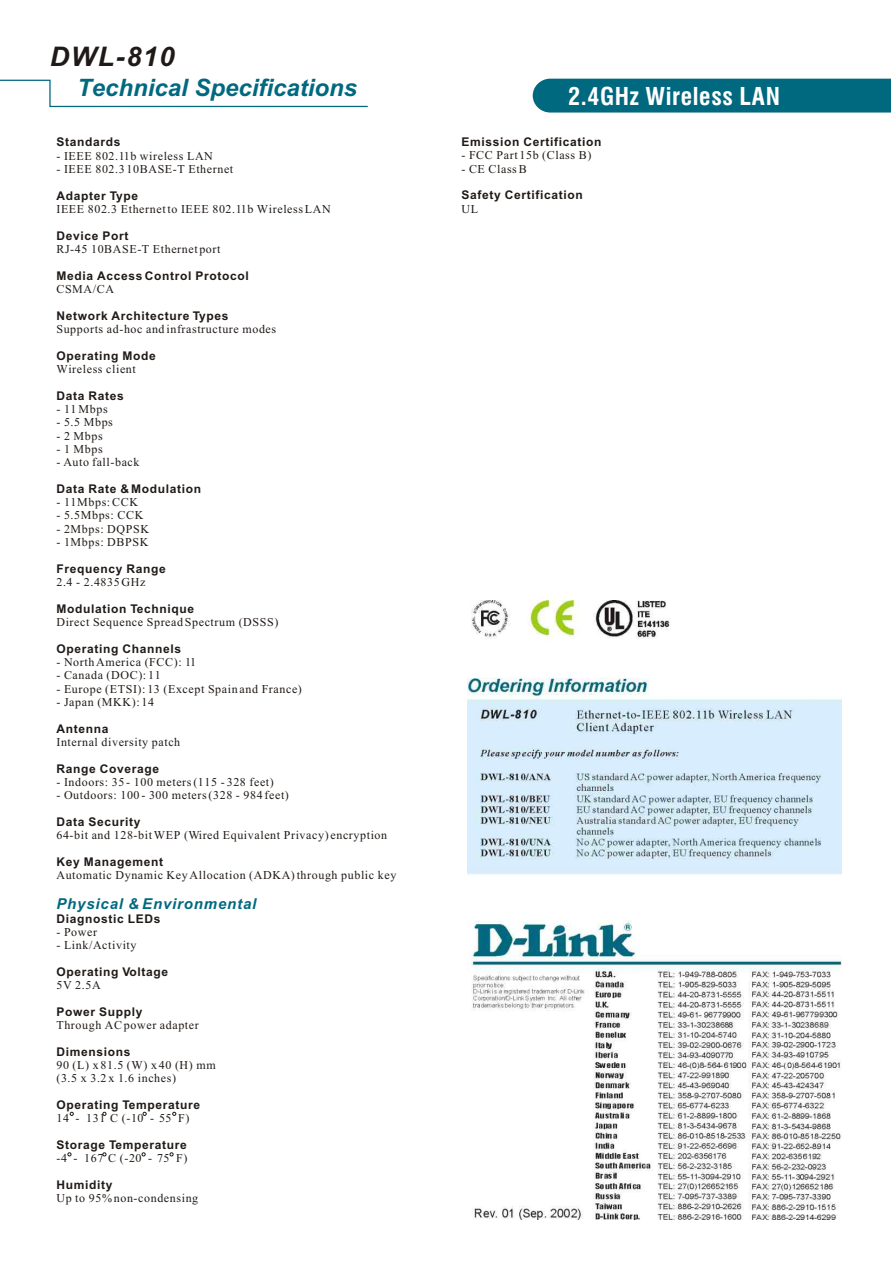
<style>
.page{position:relative;width:891px;height:1263px;background:#fff}
.page>*{position:absolute;margin:0;border:0;box-sizing:border-box;transform-origin:0 0}
.t1{font:italic 700 27px "Arial";letter-spacing:.055em;color:#1f1a17}
.t2{font:italic 700 24px "Arial";color:#006980}
.t3{font:700 24px "Swis 721 Cn BT";letter-spacing:.025em;color:#fff}
.t4{font:italic 700 15px "Arial";letter-spacing:.055em;color:#006980}
.t5{font:12px/13.4px "Times New Roman";letter-spacing:.05em;color:#1f1a17}
.t6{font:700 12px "Arial";letter-spacing:.055em;color:#1f1a17}
</style>
<div class="page">
<svg style="left:532px;top:78px;width:359px;height:35px"></svg>
<svg style="left:0;top:79px;width:368px;height:29px"></svg>
<svg style="left:70px;top:1112px;width:4px;height:4px"></svg>
<img style="left:468px;top:600px;width:374px;height:620px">
<h1 class="t1" style="left:50px;top:46px;width:126px">DWL-810</h1>
<h2 class="t2" style="left:77px;top:79px;width:282px">Technical Specifications</h2>
<p class="t6" style="left:56px;top:138px;width:65px">Standards</p>
<p class="t5" style="left:56px;top:150px;width:158px">- IEEE 802.11b wireless LAN</p>
<p class="t5" style="left:56px;top:163px;width:178px">- IEEE 802.3 10BASE-T Ethernet</p>
<p class="t6" style="left:56px;top:191px;width:83px">Adapter Type</p>
<p class="t5" style="left:56px;top:203px;width:276px">IEEE 802.3 Ethernet to IEEE 802.11b Wireless LAN</p>
<p class="t6" style="left:56px;top:231px;width:74px">Device Port</p>
<p class="t5" style="left:56px;top:243px;width:166px">RJ-45 10BASE-T Ethernet port</p>
<p class="t6" style="left:56px;top:271px;width:194px">Media Access Control Protocol</p>
<p class="t5" style="left:56px;top:283px;width:59px">CSMA/CA</p>
<p class="t6" style="left:56px;top:311px;width:174px">Network Architecture Types</p>
<p class="t5" style="left:56px;top:323px;width:221px">Supports ad-hoc and infrastructure modes</p>
<p class="t6" style="left:56px;top:351px;width:101px">Operating Mode</p>
<p class="t5" style="left:56px;top:363px;width:81px">Wireless client</p>
<p class="t6" style="left:56px;top:391px;width:69px">Data Rates</p>
<p class="t5" style="left:56px;top:403px;width:53px">- 11 Mbps</p>
<p class="t5" style="left:56px;top:417px;width:58px">- 5.5 Mbps</p>
<p class="t5" style="left:56px;top:430px;width:48px">- 2 Mbps</p>
<p class="t5" style="left:56px;top:443px;width:48px">- 1 Mbps</p>
<p class="t5" style="left:56px;top:457px;width:85px">- Auto fall-back</p>
<p class="t6" style="left:56px;top:484px;width:146px">Data Rate &amp; Modulation</p>
<p class="t5" style="left:56px;top:497px;width:83px">- 11Mbps: CCK</p>
<p class="t5" style="left:56px;top:510px;width:88px">- 5.5Mbps: CCK</p>
<p class="t5" style="left:56px;top:523px;width:94px">- 2Mbps: DQPSK</p>
<p class="t5" style="left:56px;top:536px;width:93px">- 1Mbps: DBPSK</p>
<p class="t6" style="left:56px;top:564px;width:111px">Frequency Range</p>
<p class="t5" style="left:56px;top:576px;width:91px">2.4 - 2.4835 GHz</p>
<p class="t6" style="left:56px;top:604px;width:139px">Modulation Technique</p>
<p class="t5" style="left:56px;top:616px;width:223px">Direct Sequence Spread Spectrum (DSSS)</p>
<p class="t6" style="left:56px;top:644px;width:126px">Operating Channels</p>
<p class="t5" style="left:56px;top:656px;width:141px">- North America (FCC): 11</p>
<p class="t5" style="left:56px;top:670px;width:106px">- Canada (DOC): 11</p>
<p class="t5" style="left:56px;top:683px;width:247px">- Europe (ETSI): 13 (Except Spain and France)</p>
<p class="t5" style="left:56px;top:696px;width:99px">- Japan (MKK): 14</p>
<p class="t6" style="left:56px;top:724px;width:53px">Antenna</p>
<p class="t5" style="left:56px;top:736px;width:125px">Internal diversity patch</p>
<p class="t6" style="left:56px;top:764px;width:104px">Range Coverage</p>
<p class="t5" style="left:56px;top:776px;width:219px">- Indoors: 35 - 100 meters (115 - 328 feet)</p>
<p class="t5" style="left:56px;top:790px;width:234px">- Outdoors: 100 - 300 meters (328 - 984 feet)</p>
<p class="t6" style="left:56px;top:817px;width:86px">Data Security</p>
<p class="t5" style="left:56px;top:830px;width:332px">64-bit and 128-bit WEP (Wired Equivalent Privacy) encryption</p>
<p class="t6" style="left:56px;top:857px;width:108px">Key Management</p>
<p class="t5" style="left:56px;top:870px;width:341px">Automatic Dynamic Key Allocation (ADKA) through public key</p>
<p class="t6" style="left:56px;top:914px;width:106px">Diagnostic LEDs</p>
<p class="t5" style="left:56px;top:926px;width:42px">- Power</p>
<p class="t5" style="left:56px;top:940px;width:82px">- Link/Activity</p>
<p class="t6" style="left:56px;top:967px;width:113px">Operating Voltage</p>
<p class="t5" style="left:56px;top:980px;width:46px">5V 2.5A</p>
<p class="t6" style="left:56px;top:1007px;width:88px">Power Supply</p>
<p class="t5" style="left:56px;top:1020px;width:144px">Through AC power adapter</p>
<p class="t6" style="left:56px;top:1047px;width:76px">Dimensions</p>
<p class="t5" style="left:56px;top:1060px;width:161px">90 (L) x 81.5 (W) x 40 (H) mm (3.5 x 3.2 x 1.6 inches)</p>
<p class="t6" style="left:56px;top:1100px;width:145px">Operating Temperature</p>
<p class="t5" style="left:56px;top:1113px;width:135px">14 - 131 C (-10 - 55 F)</p>
<p class="t6" style="left:56px;top:1140px;width:132px">Storage Temperature</p>
<p class="t5" style="left:56px;top:1153px;width:133px">-4 - 167 C (-20 - 75 F)</p>
<p class="t6" style="left:56px;top:1180px;width:58px">Humidity</p>
<p class="t5" style="left:56px;top:1193px;width:143px">Up to 95% non-condensing</p>
<p class="t4" style="left:56px;top:898px;width:202px">Physical &amp; Environmental</p>
<h2 class="t3" style="left:568px;top:87px;width:213px">2.4GHz Wireless LAN</h2>
<p class="t6" style="left:461px;top:137px;width:141px">Emission Certification</p>
<p class="t5" style="left:461px;top:150px;width:132px">- FCC Part 15b (Class B)</p>
<p class="t5" style="left:461px;top:163px;width:67px">- CE Class B</p>
<p class="t6" style="left:461px;top:191px;width:123px">Safety Certification</p>
<p class="t5" style="left:461px;top:203px;width:18px">UL</p>
</div>
